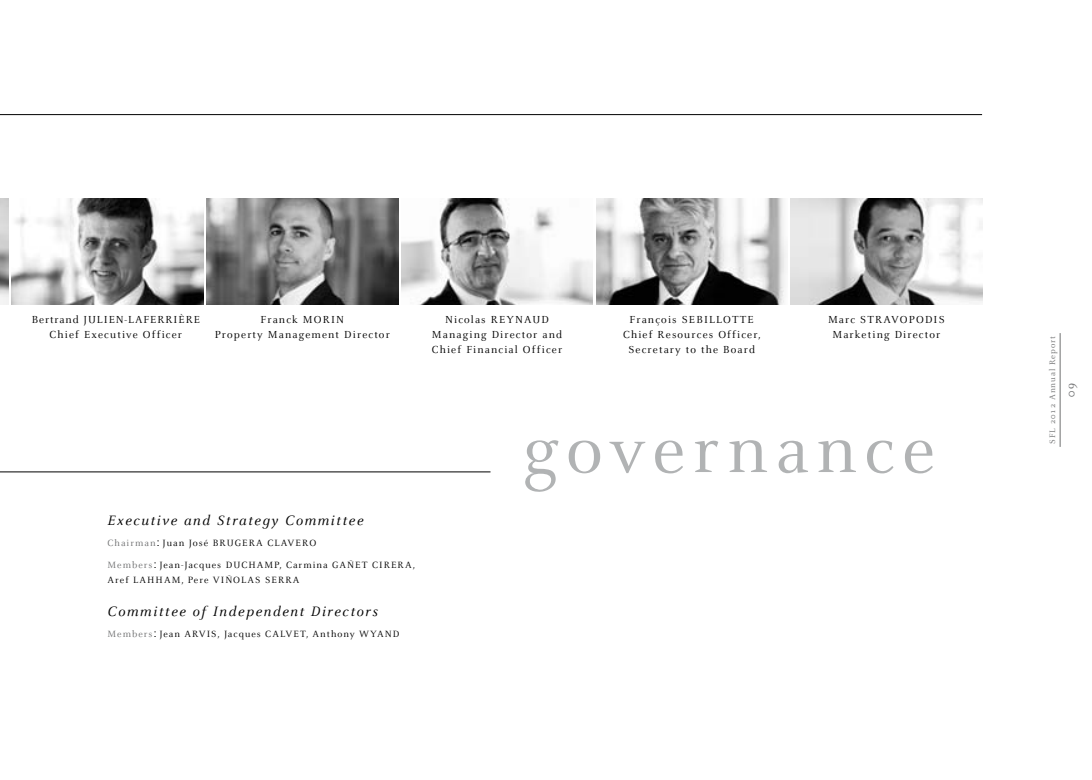
<style>
.page{position:relative;width:1092px;height:780px;background:#fff}
.page>*{position:absolute;margin:0;border:0;box-sizing:border-box;transform-origin:0 0}
.t1{font:73.12px "Celeste";letter-spacing:.1em;color:#b1b3b4}
.t2{font:italic 15px "Celeste";letter-spacing:.1em;color:#000}
.t3{font:12.5px "Celeste";color:#707172}
.t4{font:11.25px/15px "Celeste";letter-spacing:.1em;color:#000;text-align:center}
.t5{font:11.25px/15px "Celeste";letter-spacing:.08em;color:#000;text-align:center}
.t6{font:10px/21.2px "Celeste";letter-spacing:.1em;color:#000}
.t7{font:8.75px "Celeste";letter-spacing:.1em;color:#707172}
.s1{color:#707172}
.s2{font-family:"Helvetica";font-size:10.62px}
</style>
<div class="page">
<hr style="left:1059px;top:333px;width:1px;height:114px;background:#707172">
<img style="left:0;top:198px;width:9px;height:107px">
<img style="left:12px;top:198px;width:191px;height:107px">
<img style="left:206px;top:198px;width:192px;height:107px">
<img style="left:401px;top:198px;width:191px;height:107px">
<img style="left:596px;top:198px;width:191px;height:107px">
<img style="left:790px;top:198px;width:191px;height:107px">
<hr style="left:0;top:471px;width:490px;height:1px;background:#000">
<hr style="left:0;top:114px;width:981px;height:1px;background:#000">
<p class="t5" style="left:32px;top:313px;width:170px">Bertrand JULIEN-LAFERRIèRE<br>Chief Executive Officer</p>
<p class="t4" style="left:215px;top:313px;width:177px">Franck MORIN<br>Property Management Director</p>
<p class="t4" style="left:432px;top:313px;width:132px">Nicolas REYNAUD<br>Managing Director and<br>Chief Financial Officer</p>
<p class="t4" style="left:623px;top:312px;width:139px">François SEBILLOTTE<br>Chief Resources Officer,<br>Secretary to the Board</p>
<p class="t4" style="left:828px;top:313px;width:118px">Marc STRAVOPODIS<br>Marketing Director</p>
<h2 class="t2" style="left:108px;top:513px;width:257px">Executive and Strategy Committee</h2>
<p class="t6" style="left:108px;top:533px;width:309px"><span class="s1">Chairman</span><span class="s2">:</span> Juan José BRUGERA CLAVERO<br><span class="s1">Members</span><span class="s2">:</span> Jean-Jacques DUCHAMP, Carmina GAÑET CIRERA,</p>
<p class="t6" style="left:108px;top:569px;width:193px">Aref LAHHAM, Pere VIÑOLAS SERRA</p>
<h2 class="t2" style="left:108px;top:603px;width:272px">Committee of Independent Directors</h2>
<p class="t6" style="left:108px;top:623px;width:293px"><span class="s1">Members</span><span class="s2">:</span> Jean ARVIS, Jacques CALVET, Anthony WYAND</p>
<h1 class="t1" style="left:523px;top:412px;width:413px">governance</h1>
<p class="t7" style="left:1047px;top:444px;width:109px;rotate:-90deg">SFL 2012 Annual Report</p>
<p class="t3" style="left:1064px;top:397px;width:15px;rotate:-90deg">09</p>
</div>
